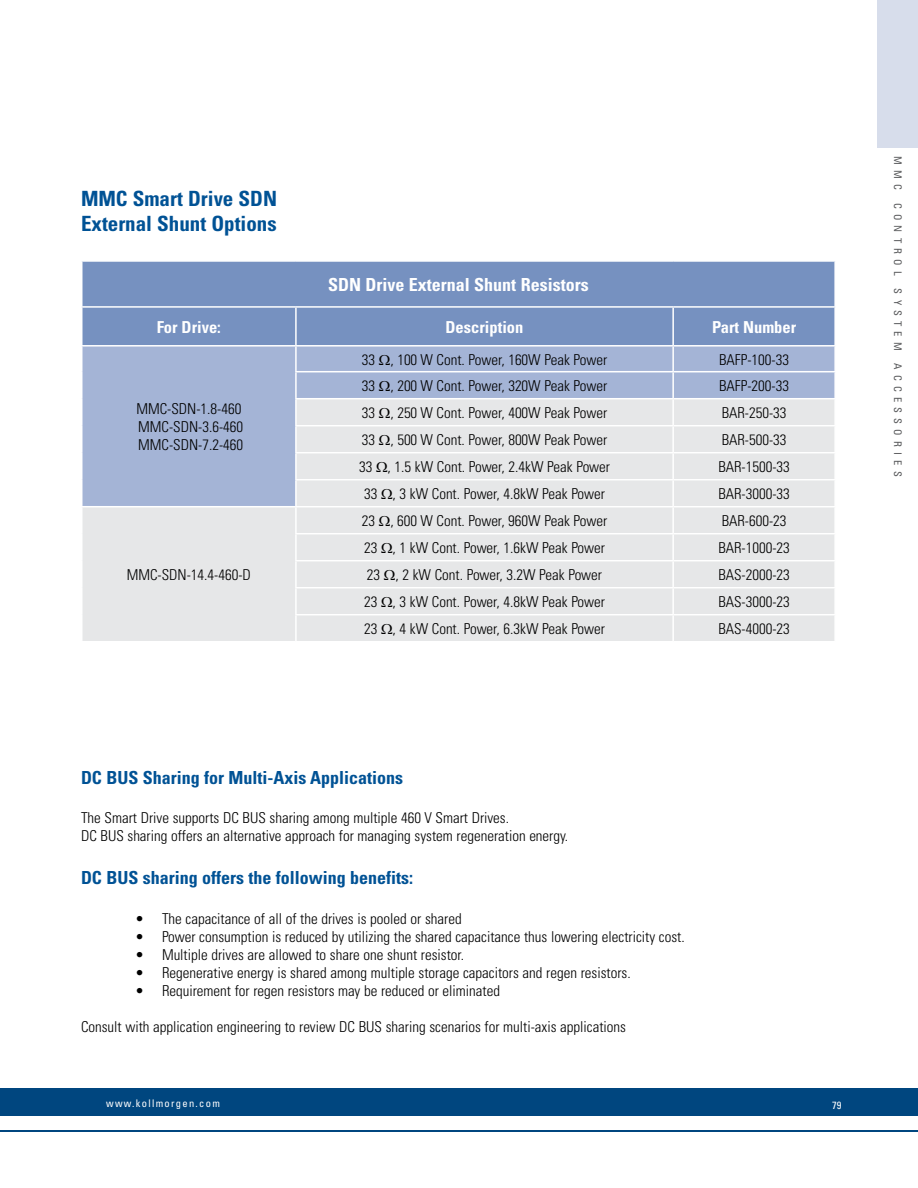
<style>
.page{position:relative;width:918px;height:1188px;background:#fff}
.page>*{position:absolute;margin:0;border:0;box-sizing:border-box;transform-origin:0 0}
.t1{font:700 condensed 21px/25.2px "Univers";color:#005295}
.t2{font:700 condensed 18px "Univers";color:#005295}
.t3{font:700 condensed 18px "Univers";color:#fff}
.t4{font:700 condensed 16.5px "Univers";color:#fff}
.t5{font:300 condensed 15px/18px "Univers";color:#000}
.t6{font:condensed 10.5px "Univers";letter-spacing:.5em;color:#58595b}
.t7{font:condensed 10.5px "Univers";letter-spacing:.125em;color:#fff}
</style>
<div class="page">
<div style="left:878px;top:0;width:40px;height:148px;background:#d7ddeb"></div>
<div style="left:0;top:1089px;width:918px;height:27px;background:#00467f"></div>
<hr style="left:0;top:1130px;width:918px;height:2px;background:#00467f">
<div style="left:82px;top:262px;width:752px;height:83px;background:#7691c0"></div>
<div style="left:82px;top:347px;width:752px;height:52px;background:#a4b4d6"></div>
<svg style="left:82px;top:399px;width:752px;height:242px;background:#dde0e5"></svg>
<hr style="left:81px;top:306px;width:215px;height:2px;background:#fff">
<hr style="left:296px;top:306px;width:377px;height:2px;background:#fff">
<hr style="left:295px;top:308px;width:2px;height:37px;background:#fff">
<hr style="left:673px;top:306px;width:163px;height:2px;background:#fff">
<hr style="left:672px;top:308px;width:2px;height:37px;background:#fff">
<hr style="left:295px;top:347px;width:2px;height:24px;background:#fff">
<hr style="left:672px;top:347px;width:2px;height:24px;background:#fff">
<hr style="left:295px;top:371px;width:378px;height:1px;background:#fff">
<hr style="left:295px;top:372px;width:2px;height:26px;background:#fff">
<hr style="left:673px;top:371px;width:163px;height:1px;background:#fff">
<hr style="left:672px;top:372px;width:2px;height:26px;background:#fff">
<hr style="left:295px;top:398px;width:378px;height:1px;background:#fff">
<hr style="left:295px;top:399px;width:2px;height:26px;background:#fff">
<hr style="left:673px;top:398px;width:163px;height:1px;background:#fff">
<hr style="left:672px;top:399px;width:2px;height:26px;background:#fff">
<hr style="left:295px;top:425px;width:378px;height:1px;background:#fff">
<hr style="left:295px;top:426px;width:2px;height:26px;background:#fff">
<hr style="left:673px;top:425px;width:163px;height:1px;background:#fff">
<hr style="left:672px;top:426px;width:2px;height:26px;background:#fff">
<hr style="left:295px;top:452px;width:378px;height:1px;background:#fff">
<hr style="left:295px;top:453px;width:2px;height:26px;background:#fff">
<hr style="left:673px;top:452px;width:163px;height:1px;background:#fff">
<hr style="left:672px;top:453px;width:2px;height:26px;background:#fff">
<hr style="left:295px;top:479px;width:378px;height:1px;background:#fff">
<hr style="left:295px;top:480px;width:2px;height:26px;background:#fff">
<hr style="left:673px;top:479px;width:163px;height:1px;background:#fff">
<hr style="left:672px;top:480px;width:2px;height:26px;background:#fff">
<hr style="left:81px;top:506px;width:215px;height:1px;background:#fff">
<hr style="left:296px;top:506px;width:377px;height:1px;background:#fff">
<hr style="left:295px;top:507px;width:2px;height:26px;background:#fff">
<hr style="left:673px;top:506px;width:163px;height:1px;background:#fff">
<hr style="left:672px;top:507px;width:2px;height:26px;background:#fff">
<hr style="left:295px;top:533px;width:378px;height:1px;background:#fff">
<hr style="left:295px;top:534px;width:2px;height:26px;background:#fff">
<hr style="left:673px;top:533px;width:163px;height:1px;background:#fff">
<hr style="left:672px;top:534px;width:2px;height:26px;background:#fff">
<hr style="left:295px;top:560px;width:378px;height:1px;background:#fff">
<hr style="left:295px;top:561px;width:2px;height:26px;background:#fff">
<hr style="left:673px;top:560px;width:163px;height:1px;background:#fff">
<hr style="left:672px;top:561px;width:2px;height:26px;background:#fff">
<hr style="left:295px;top:587px;width:378px;height:1px;background:#fff">
<hr style="left:295px;top:588px;width:2px;height:26px;background:#fff">
<hr style="left:673px;top:587px;width:163px;height:1px;background:#fff">
<hr style="left:672px;top:588px;width:2px;height:26px;background:#fff">
<hr style="left:295px;top:614px;width:378px;height:1px;background:#fff">
<hr style="left:295px;top:615px;width:2px;height:26px;background:#fff">
<hr style="left:673px;top:614px;width:163px;height:1px;background:#fff">
<hr style="left:672px;top:615px;width:2px;height:26px;background:#fff">
<svg style="left:379px;top:354px;width:11px;height:11px"></svg>
<svg style="left:379px;top:381px;width:11px;height:10px"></svg>
<svg style="left:379px;top:408px;width:11px;height:10px"></svg>
<svg style="left:379px;top:435px;width:11px;height:10px"></svg>
<svg style="left:376px;top:462px;width:11px;height:10px"></svg>
<svg style="left:381px;top:489px;width:11px;height:10px"></svg>
<svg style="left:379px;top:516px;width:11px;height:10px"></svg>
<svg style="left:381px;top:543px;width:11px;height:10px"></svg>
<svg style="left:384px;top:570px;width:11px;height:10px"></svg>
<svg style="left:381px;top:597px;width:11px;height:10px"></svg>
<svg style="left:381px;top:624px;width:11px;height:10px"></svg>
<h1 class="t1" style="left:81px;top:185px;width:198px">MMC Smart Drive SDN<br>External Shunt Options</h1>
<p class="t3" style="left:328px;top:274px;width:262px">SDN Drive External Shunt Resistors</p>
<p class="t4" style="left:157px;top:317px;width:66px">For Drive:</p>
<p class="t4" style="left:446px;top:317px;width:79px">Description</p>
<p class="t4" style="left:712px;top:317px;width:86px">Part Number</p>
<p class="t5" style="left:136px;top:400px;width:108px">MMC-SDN-1.8-460<br>MMC-SDN-3.6-460<br>MMC-SDN-7.2-460</p>
<p class="t5" style="left:127px;top:566px;width:126px">MMC-SDN-14.4-460-D</p>
<p class="t5" style="left:362px;top:350px;width:247px">33 , 100 W Cont. Power, 160W Peak Power</p>
<p class="t5" style="left:719px;top:350px;width:71px">BAFP-100-33</p>
<p class="t5" style="left:362px;top:377px;width:247px">33 , 200 W Cont. Power, 320W Peak Power</p>
<p class="t5" style="left:719px;top:377px;width:71px">BAFP-200-33</p>
<p class="t5" style="left:362px;top:404px;width:247px">33 , 250 W Cont. Power, 400W Peak Power</p>
<p class="t5" style="left:722px;top:404px;width:66px">BAR-250-33</p>
<p class="t5" style="left:362px;top:431px;width:247px">33 , 500 W Cont. Power, 800W Peak Power</p>
<p class="t5" style="left:722px;top:431px;width:66px">BAR-500-33</p>
<p class="t5" style="left:359px;top:458px;width:252px">33 , 1.5 kW Cont. Power, 2.4kW Peak Power</p>
<p class="t5" style="left:718px;top:458px;width:73px">BAR-1500-33</p>
<p class="t5" style="left:364px;top:485px;width:242px">33 , 3 kW Cont. Power, 4.8kW Peak Power</p>
<p class="t5" style="left:718px;top:485px;width:73px">BAR-3000-33</p>
<p class="t5" style="left:362px;top:512px;width:247px">23 , 600 W Cont. Power, 960W Peak Power</p>
<p class="t5" style="left:722px;top:512px;width:66px">BAR-600-23</p>
<p class="t5" style="left:364px;top:539px;width:242px">23 , 1 kW Cont. Power, 1.6kW Peak Power</p>
<p class="t5" style="left:718px;top:539px;width:73px">BAR-1000-23</p>
<p class="t5" style="left:367px;top:566px;width:237px">23 , 2 kW Cont. Power, 3.2W Peak Power</p>
<p class="t5" style="left:718px;top:566px;width:73px">BAS-2000-23</p>
<p class="t5" style="left:364px;top:593px;width:242px">23 , 3 kW Cont. Power, 4.8kW Peak Power</p>
<p class="t5" style="left:718px;top:593px;width:73px">BAS-3000-23</p>
<p class="t5" style="left:364px;top:620px;width:242px">23 , 4 kW Cont. Power, 6.3kW Peak Power</p>
<p class="t5" style="left:718px;top:620px;width:73px">BAS-4000-23</p>
<p class="t6" style="left:905px;top:156px;width:322px;rotate:90deg">MMC CONTROL SYSTEM ACCESSORIES</p>
<p class="t2" style="left:81px;top:766px;width:324px">DC BUS Sharing for Multi-Axis Applications</p>
<p class="t5" style="left:81px;top:809px;width:489px">The Smart Drive supports DC BUS sharing among multiple 460 V Smart Drives.<br>DC BUS sharing offers an alternative approach for managing system regeneration energy.</p>
<p class="t2" style="left:81px;top:867px;width:334px">DC BUS sharing offers the following benefits:</p>
<p class="t5" style="left:135px;top:910px;width:328px">• The capacitance of all of the drives is pooled or shared</p>
<p class="t5" style="left:135px;top:928px;width:551px">• Power consumption is reduced by utilizing the shared capacitance thus lowering electricity cost.</p>
<p class="t5" style="left:135px;top:946px;width:331px">• Multiple drives are allowed to share one shunt resistor.</p>
<p class="t5" style="left:135px;top:964px;width:497px">• Regenerative energy is shared among multiple storage capacitors and regen resistors.</p>
<p class="t5" style="left:135px;top:982px;width:367px">• Requirement for regen resistors may be reduced or eliminated</p>
<p class="t5" style="left:81px;top:1018px;width:547px">Consult with application engineering to review DC BUS sharing scenarios for multi-axis applications</p>
<p class="t7" style="left:106px;top:1097px;width:115px">www.kollmorgen.com</p>
<p class="t7" style="left:832px;top:1098px;width:11px">79</p>
</div>
